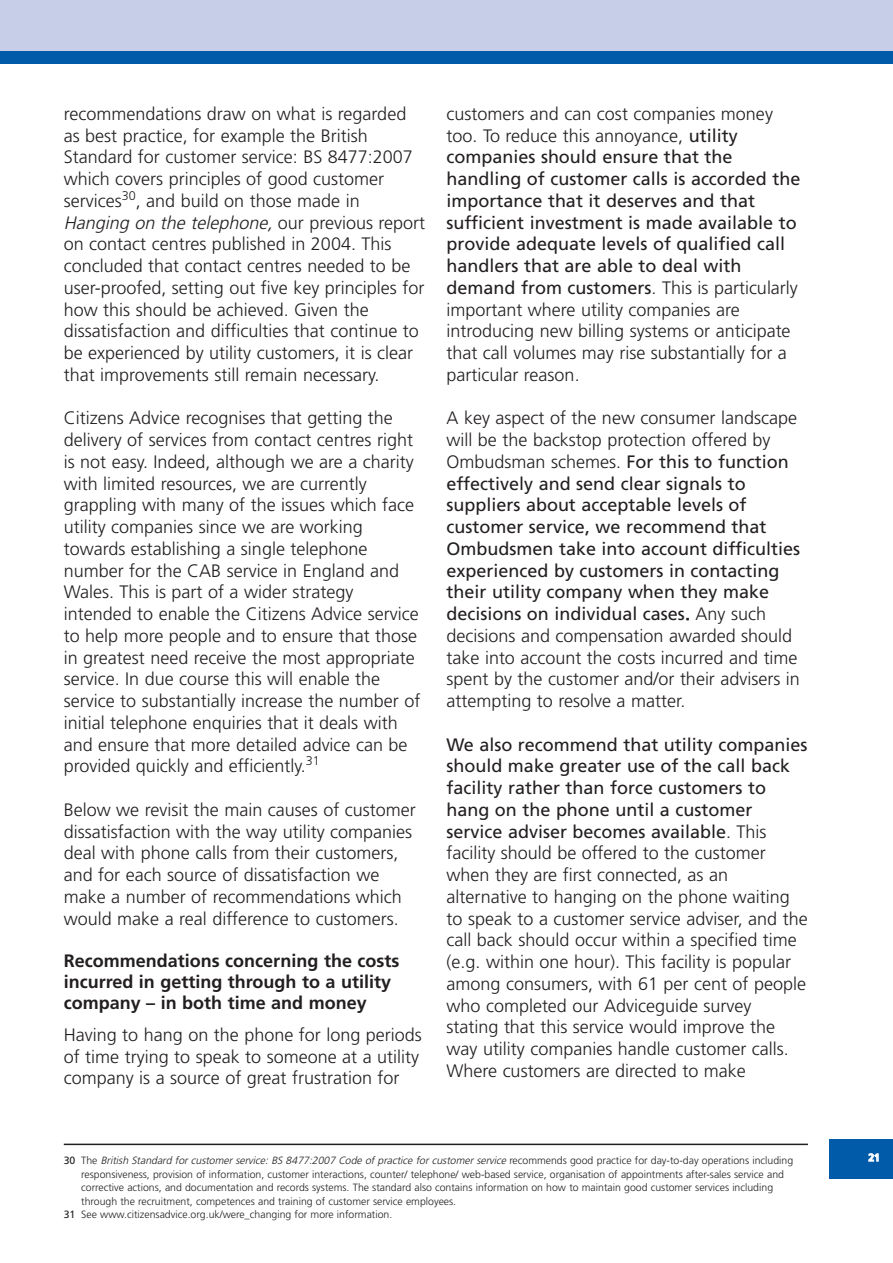
<style>
.page{position:relative;width:893px;height:1263px;background:#fff}
.page>*{position:absolute;margin:0;border:0;box-sizing:border-box;transform-origin:0 0}
.t1{font:300 18px/21.8px "Frutiger";color:#231f20}
.t2{font:18px/21.8px "Frutiger";color:#231f20}
.t3{font:700 18px/21px "Frutiger";color:#231f20}
.t4{font:300 10.5px "Frutiger";color:#231f20}
.t5{font:italic 300 10.5px "Frutiger";color:#231f20}
.t6{font:700 10.5px "Frutiger";color:#fff}
.s1{font-style:italic}
.s2{font-weight:300}
.s3{font-weight:400}
.s4{font-weight:400;font-style:normal}
.s5{font-style:normal}
</style>
<div class="page">
<div style="left:829px;top:1139px;width:64px;height:39px;background:#015ba9"></div>
<div style="left:0;top:0;width:893px;height:64px;background:#015ba9"></div>
<div style="left:0;top:0;width:893px;height:51px;background:#c6cee8"></div>
<hr style="left:64px;top:1143px;width:744px;height:2px;background:#231f20">
<p class="t1" style="left:64px;top:104px;width:363px">recommendations draw on what is regarded as best practice, for example the British Standard for customer service: BS 8477:2007 which covers principles of good customer services<sup>30</sup>, and build on those made in <span class="s1">Hanging on the telephone,</span> our previous report on contact centres published in 2004. This concluded that contact centres needed to be user-proofed, setting out five key principles for how this should be achieved. Given the dissatisfaction and difficulties that continue to be experienced by utility customers, it is clear that improvements still remain necessary.</p>
<p class="t1" style="left:64px;top:409px;width:358px">Citizens Advice recognises that getting the delivery of services from contact centres right is not easy. Indeed, although we are a charity with limited resources, we are currently grappling with many of the issues which face utility companies since we are working towards establishing a single telephone number for the CAB service in England and Wales. This is part of a wider strategy intended to enable the Citizens Advice service to help more people and to ensure that those in greatest need receive the most appropriate service. In due course this will enable the service to substantially increase the number of initial telephone enquiries that it deals with and ensure that more detailed advice can be provided quickly and efficiently.<sup>31</sup></p>
<p class="t1" style="left:64px;top:800px;width:354px">Below we revisit the main causes of customer dissatisfaction with the way utility companies deal with phone calls from their customers, and for each source of dissatisfaction we make a number of recommendations which would make a real difference to customers.</p>
<p class="t3" style="left:64px;top:951px;width:337px">Recommendations concerning the costs incurred in getting through to a utility company – in both time and money</p>
<p class="t1" style="left:64px;top:1025px;width:360px">Having to hang on the phone for long periods of time trying to speak to someone at a utility company is a source of great frustration for</p>
<p class="t2" style="left:446px;top:104px;width:355px"><span class="s2">customers and can cost companies money too. To reduce this annoyance,</span> utility companies should ensure that the handling of customer calls is accorded the importance that it deserves and that sufficient investment is made available to provide adequate levels of qualified call handlers that are able to deal with demand from customers<span class="s2">. This is particularly important where utility companies are introducing new billing systems or anticipate that call volumes may rise substantially for a particular reason.</span></p>
<p class="t2" style="left:446px;top:409px;width:355px"><span class="s2">A key aspect of the new consumer landscape will be the backstop protection offered by Ombudsman schemes.</span> For this to function effectively and send clear signals to suppliers about acceptable levels of customer service, we recommend that Ombudsmen take into account difficulties experienced by customers in contacting their utility company when they make decisions on individual cases<span class="s2">. Any such decisions and compensation awarded should take into account the costs incurred and time spent by the customer and/or their advisers in attempting to resolve a matter.</span></p>
<p class="t1" style="left:446px;top:735px;width:363px"><span class="s3">We also recommend that utility companies should make greater use of the call back facility rather than force customers to hang on the phone until a customer service adviser becomes available</span>. This facility should be offered to the customer when they are first connected, as an alternative to hanging on the phone waiting to speak to a customer service adviser, and the call back should occur within a specified time (e.g. within one hour). This facility is popular among consumers, with 61 per cent of people who completed our Adviceguide survey stating that this service would improve the way utility companies handle customer calls.<br>Where customers are directed to make</p>
<p class="t5" style="left:64px;top:1156px;width:731px"><span class="s4">30</span> <span class="s5">The</span> BritishStandardforcustomerservice:BS8477:2007Codeofpracticeforcustomerservice<span class="s5">recommends good practice for day-to-day operations including</span></p>
<p class="t4" style="left:81px;top:1170px;width:704px">responsiveness, provision of information, customer interactions, counter/ telephone/ web-based service, organisation of appointments after-sales service and</p>
<p class="t4" style="left:81px;top:1183px;width:693px">corrective actions, and documentation and records systems. The standard also contains information on how to maintain good customer services including</p>
<p class="t4" style="left:81px;top:1197px;width:376px">through the recruitment, competences and training of customer service employees.</p>
<p class="t4" style="left:64px;top:1210px;width:330px"><span class="s3">31</span> See www.citizensadvice.org.uk/were_changing for more information.</p>
<p class="t6" style="left:868px;top:1153px;width:13px">21</p>
</div>
